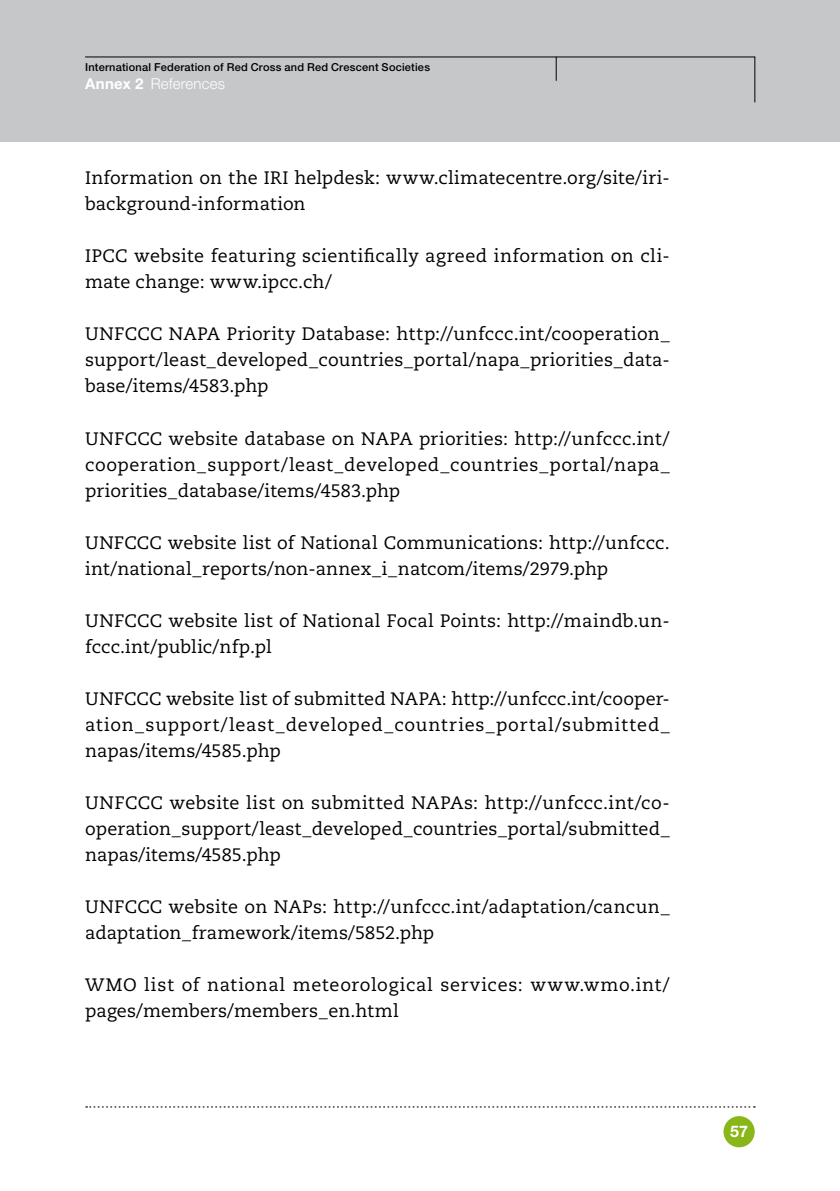
<style>
.page{position:relative;width:840px;height:1191px;background:#fff}
.page>*{position:absolute;margin:0;border:0;box-sizing:border-box;transform-origin:0 0}
.t1{font:18px/26px "Caecilia LT Std";letter-spacing:.01em;color:#000}
.t2{font:700 16px "Helvetica Neue";color:#fff}
.t3{font:300 15px "Helvetica Neue";letter-spacing:.01em;color:#fff}
.t4{font:500 11px "Helvetica Neue";letter-spacing:.02em;color:#000}
.s1{font-weight:700}
</style>
<div class="page">
<div style="left:0;top:0;width:839px;height:141px;background:#c6c7c8"></div>
<svg style="left:85px;top:56px;width:670px;height:47px"></svg>
<svg style="left:86px;top:1106px;width:668px;height:2px"></svg>
<div style="left:723px;top:1116px;width:31px;height:31px;background:#89b618;border-radius:50%"></div>
<p class="t4" style="left:85px;top:60px;width:346px">International Federation of Red Cross and Red Crescent Societies</p>
<p class="t3" style="left:85px;top:74px;width:141px"><span class="s1">Annex 2</span> References</p>
<p class="t1" style="left:85px;top:165px;width:585px">Information on the IRI helpdesk: www.climatecentre.org/site/iri&shy;background-information</p>
<p class="t1" style="left:85px;top:243px;width:585px">IPCC website featuring scientifically agreed information on cli&shy;mate change: www.ipcc.ch/</p>
<p class="t1" style="left:85px;top:321px;width:585px;text-align:justify">UNFCCC NAPA Priority Database: http://unfccc.int/cooperation_ support/least_developed_countries_portal/napa_priorities_data&shy;base/items/4583.php</p>
<p class="t1" style="left:85px;top:425px;width:585px;text-align:justify">UNFCCC website database on NAPA priorities: http://unfccc.int/ cooperation_support/least_developed_countries_portal/napa_ priorities_database/items/4583.php</p>
<p class="t1" style="left:85px;top:529px;width:585px">UNFCCC website list of National Communications: http://unfccc. int/national_reports/non-annex_i_natcom/items/2979.php</p>
<p class="t1" style="left:85px;top:607px;width:585px">UNFCCC website list of National Focal Points: http://maindb.un&shy;fccc.int/public/nfp.pl</p>
<p class="t1" style="left:85px;top:685px;width:585px;text-align:justify">UNFCCC website list of submitted NAPA: http://unfccc.int/cooper&shy;ation_support/least_developed_countries_portal/submitted_ napas/items/4585.php</p>
<p class="t1" style="left:85px;top:789px;width:585px;text-align:justify">UNFCCC website list on submitted NAPAs: http://unfccc.int/co&shy;operation_support/least_developed_countries_portal/submitted_ napas/items/4585.php</p>
<p class="t1" style="left:85px;top:893px;width:585px">UNFCCC website on NAPs: http://unfccc.int/adaptation/cancun_ adaptation_framework/items/5852.php</p>
<p class="t1" style="left:85px;top:971px;width:585px">WMO list of national meteorological services: www.wmo.int/ pages/members/members_en.html</p>
<p class="t2" style="left:729px;top:1121px;width:19px">57</p>
</div>
